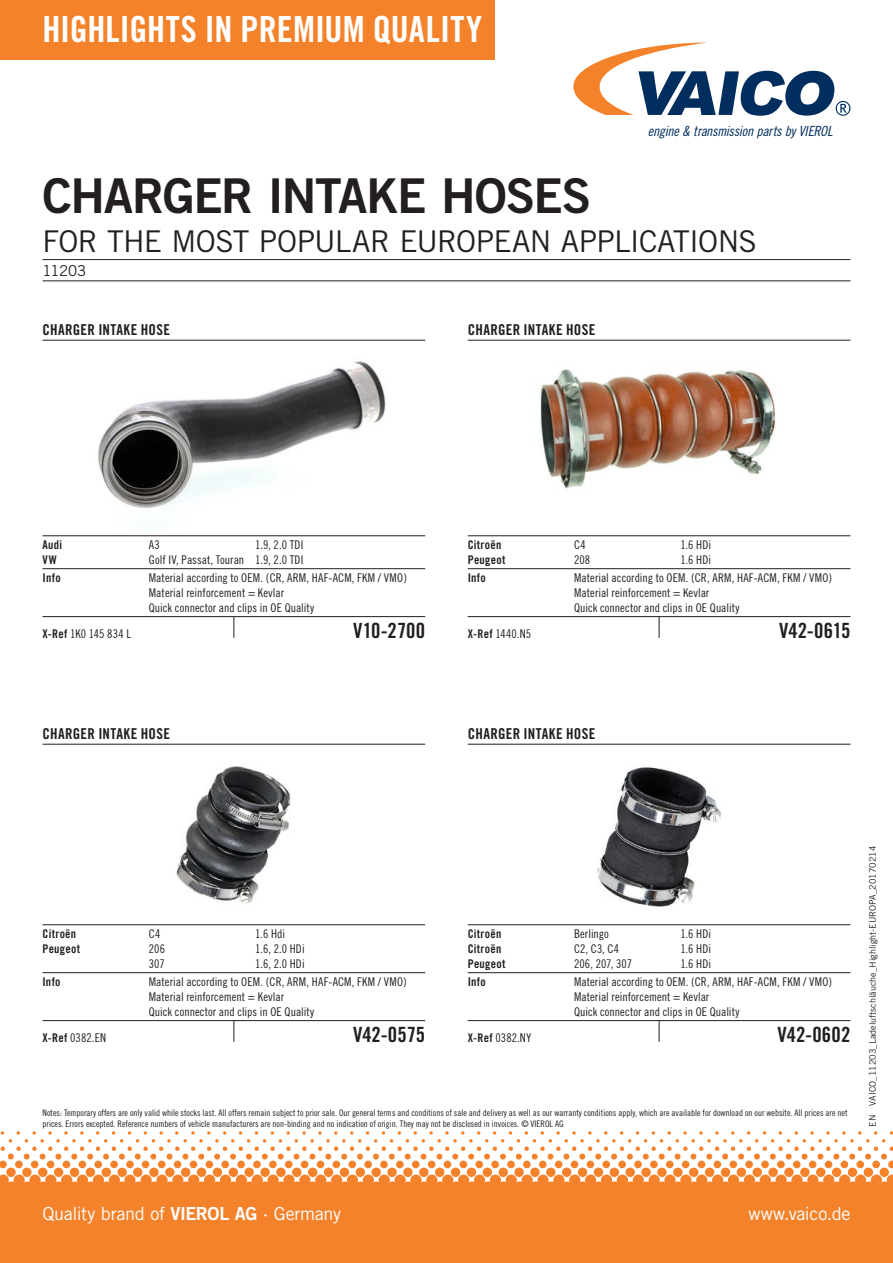
<style>
.page{position:relative;width:893px;height:1263px;background:#fff}
.page>*{position:absolute;margin:0;border:0;box-sizing:border-box;transform-origin:0 0}
.t1{font:48px "Trade Gothic Bold Two";letter-spacing:-.025em;color:#231f20}
.t2{font:36px "Trade Gothic Bold Cond Twenty";letter-spacing:.005em;color:#fff}
.t3{font:30px "Trade Gothic";letter-spacing:-.025em;color:#231f20}
.t4{font:21px "Trade Gothic Bold Cond Twenty";color:#231f20}
.t5{font:18px "Trade Gothic";letter-spacing:-.02em;color:#fff}
.t6{font:15px "Trade Gothic Bold Cond Twenty";letter-spacing:.02em;color:#231f20}
.t7{font:15px "Trade Gothic";letter-spacing:-.025em;color:#231f20}
.t8{font:14.1px "Trade Gothic Cond Eighteen Obl";letter-spacing:-.02em;color:#002e5e}
.t9{font:12px/15px "Trade Gothic Cond Eighteen";letter-spacing:.005em;color:#231f20}
.t10{font:12px "Trade Gothic Bold Cond Twenty";letter-spacing:.025em;color:#231f20}
.t11{font:9px/10.8px "Trade Gothic Cond Eighteen";color:#231f20}
.t12{font:9px "Trade Gothic";color:#231f20}
.s1{font-family:"Trade Gothic Bold Cond Twenty"}
.s2{font-family:"Trade Gothic Bold Two"}
</style>
<div class="page">
<svg style="left:0;top:1131px;width:893px;height:54px"></svg>
<div style="left:0;top:1185px;width:893px;height:78px;background:#f4822b"></div>
<svg style="left:573px;top:43px;width:277px;height:73px"></svg>
<img style="left:43px;top:339px;width:382px;height:169px">
<img style="left:90px;top:766px;width:288px;height:160px">
<img style="left:500px;top:339px;width:318px;height:150px">
<img style="left:509px;top:767px;width:300px;height:159px">
<div style="left:0;top:0;width:495px;height:59px;background:#f4822b"></div>
<hr style="left:43px;top:259px;width:807px;height:1px;background:#231f20">
<hr style="left:43px;top:281px;width:807px;height:1px;background:#231f20">
<hr style="left:43px;top:340px;width:382px;height:1px;background:#231f20">
<hr style="left:43px;top:744px;width:382px;height:1px;background:#231f20">
<hr style="left:468px;top:340px;width:382px;height:1px;background:#231f20">
<hr style="left:468px;top:744px;width:382px;height:1px;background:#231f20">
<hr style="left:43px;top:535px;width:191px;height:1px;background:#231f20">
<hr style="left:234px;top:535px;width:191px;height:1px;background:#231f20">
<hr style="left:43px;top:568px;width:191px;height:1px;background:#231f20">
<hr style="left:234px;top:568px;width:191px;height:1px;background:#231f20">
<hr style="left:43px;top:616px;width:191px;height:1px;background:#231f20">
<hr style="left:234px;top:616px;width:191px;height:1px;background:#231f20">
<svg style="left:234px;top:617px;width:1px;height:21px"></svg>
<hr style="left:43px;top:924px;width:191px;height:1px;background:#231f20">
<hr style="left:234px;top:924px;width:191px;height:1px;background:#231f20">
<hr style="left:43px;top:972px;width:191px;height:1px;background:#231f20">
<hr style="left:234px;top:972px;width:191px;height:1px;background:#231f20">
<hr style="left:43px;top:1020px;width:191px;height:1px;background:#231f20">
<hr style="left:234px;top:1020px;width:191px;height:1px;background:#231f20">
<svg style="left:234px;top:1021px;width:1px;height:21px"></svg>
<hr style="left:468px;top:535px;width:191px;height:1px;background:#231f20">
<hr style="left:659px;top:535px;width:191px;height:1px;background:#231f20">
<hr style="left:468px;top:568px;width:191px;height:1px;background:#231f20">
<hr style="left:659px;top:568px;width:191px;height:1px;background:#231f20">
<hr style="left:468px;top:616px;width:191px;height:1px;background:#231f20">
<hr style="left:659px;top:616px;width:191px;height:1px;background:#231f20">
<svg style="left:659px;top:617px;width:1px;height:21px"></svg>
<hr style="left:468px;top:924px;width:191px;height:1px;background:#231f20">
<hr style="left:659px;top:924px;width:191px;height:1px;background:#231f20">
<hr style="left:468px;top:972px;width:191px;height:1px;background:#231f20">
<hr style="left:659px;top:972px;width:191px;height:1px;background:#231f20">
<hr style="left:468px;top:1020px;width:191px;height:1px;background:#231f20">
<hr style="left:659px;top:1020px;width:191px;height:1px;background:#231f20">
<svg style="left:659px;top:1021px;width:1px;height:21px"></svg>
<h2 class="t2" style="left:43px;top:8px;width:441px">HIGHLIGHTS IN PREMIUM QUALITY</h2>
<p class="t8" style="left:648px;top:122px;width:186px">engine &amp; transmission parts by VIEROL</p>
<h1 class="t1" style="left:43px;top:166px;width:550px">CHARGER INTAKE HOSES</h1>
<h3 class="t3" style="left:43px;top:223px;width:716px">FOR THE MOST POPULAR EUROPEAN APPLICATIONS</h3>
<p class="t7" style="left:43px;top:262px;width:45px">11203</p>
<p class="t6" style="left:43px;top:321px;width:129px">CHARGER INTAKE HOSE</p>
<p class="t6" style="left:468px;top:321px;width:129px">CHARGER INTAKE HOSE</p>
<p class="t10" style="left:43px;top:538px;width:21px">Audi</p>
<p class="t9" style="left:149px;top:537px;width:12px">A3</p>
<p class="t9" style="left:255px;top:537px;width:50px">1.9, 2.0 TDI</p>
<p class="t10" style="left:43px;top:553px;width:16px">VW</p>
<p class="t9" style="left:149px;top:552px;width:156px">Golf IV, Passat, Touran 1.9, 2.0 TDI</p>
<p class="t10" style="left:43px;top:571px;width:20px">Info</p>
<p class="t9" style="left:149px;top:570px;width:260px">Material according to OEM. (CR, ARM, HAF-ACM, FKM / VMO)<br>Material reinforcement = Kevlar<br>Quick connector and clips in OE Quality</p>
<p class="t9" style="left:43px;top:626px;width:90px"><span class="s1">X-Ref</span> 1K0 145 834 L</p>
<h3 class="t4" style="left:353px;top:618px;width:73px">V10-2700</h3>
<p class="t6" style="left:43px;top:725px;width:129px">CHARGER INTAKE HOSE</p>
<p class="t10" style="left:468px;top:538px;width:35px">Citroën</p>
<p class="t9" style="left:574px;top:537px;width:13px">C4</p>
<p class="t9" style="left:680px;top:537px;width:32px">1.6 HDi</p>
<p class="t10" style="left:468px;top:553px;width:39px">Peugeot</p>
<p class="t9" style="left:574px;top:552px;width:18px">208</p>
<p class="t9" style="left:680px;top:552px;width:32px">1.6 HDi</p>
<p class="t10" style="left:468px;top:571px;width:20px">Info</p>
<p class="t9" style="left:574px;top:570px;width:260px">Material according to OEM. (CR, ARM, HAF-ACM, FKM / VMO)<br>Material reinforcement = Kevlar<br>Quick connector and clips in OE Quality</p>
<p class="t9" style="left:468px;top:626px;width:65px"><span class="s1">X-Ref</span> 1440.N5</p>
<h3 class="t4" style="left:779px;top:618px;width:73px">V42-0615</h3>
<p class="t6" style="left:468px;top:725px;width:129px">CHARGER INTAKE HOSE</p>
<p class="t10" style="left:43px;top:927px;width:35px">Citroën</p>
<p class="t9" style="left:149px;top:926px;width:13px">C4</p>
<p class="t9" style="left:255px;top:926px;width:31px">1.6 Hdi</p>
<p class="t10" style="left:43px;top:942px;width:39px">Peugeot</p>
<p class="t9" style="left:149px;top:941px;width:18px">206</p>
<p class="t9" style="left:255px;top:941px;width:51px">1.6, 2.0 HDi</p>
<p class="t9" style="left:149px;top:956px;width:17px">307</p>
<p class="t9" style="left:255px;top:956px;width:51px">1.6, 2.0 HDi</p>
<p class="t10" style="left:42px;top:975px;width:20px">Info</p>
<p class="t9" style="left:149px;top:974px;width:260px">Material according to OEM. (CR, ARM, HAF-ACM, FKM / VMO)<br>Material reinforcement = Kevlar<br>Quick connector and clips in OE Quality</p>
<p class="t9" style="left:42px;top:1030px;width:65px"><span class="s1">X-Ref</span> 0382.EN</p>
<h3 class="t4" style="left:353px;top:1021px;width:74px">V42-0575</h3>
<p class="t10" style="left:468px;top:927px;width:35px">Citroën</p>
<p class="t9" style="left:574px;top:926px;width:36px">Berlingo</p>
<p class="t9" style="left:680px;top:926px;width:32px">1.6 HDi</p>
<p class="t10" style="left:468px;top:942px;width:35px">Citroën</p>
<p class="t9" style="left:574px;top:941px;width:47px">C2, C3, C4</p>
<p class="t9" style="left:680px;top:941px;width:32px">1.6 HDi</p>
<p class="t10" style="left:468px;top:957px;width:39px">Peugeot</p>
<p class="t9" style="left:574px;top:956px;width:60px">206, 207, 307</p>
<p class="t9" style="left:680px;top:956px;width:32px">1.6 HDi</p>
<p class="t10" style="left:468px;top:975px;width:20px">Info</p>
<p class="t9" style="left:574px;top:974px;width:260px">Material according to OEM. (CR, ARM, HAF-ACM, FKM / VMO)<br>Material reinforcement = Kevlar<br>Quick connector and clips in OE Quality</p>
<p class="t9" style="left:468px;top:1030px;width:65px"><span class="s1">X-Ref</span> 0382.NY</p>
<h3 class="t4" style="left:777px;top:1021px;width:75px">V42-0602</h3>
<p class="t11" style="left:43px;top:1107px;width:806px">Notes: Temporary offers are only valid while stocks last. All offers remain subject to prior sale. Our general terms and conditions of sale and delivery as well as our warranty conditions apply, which are available for download on our website. All prices are net prices. Errors excepted. Reference numbers of vehicle manufacturers are non-binding and no indication of origin. They may not be disclosed in invoices. © VIEROL AG</p>
<p class="t12" style="left:867px;top:1106px;width:261px;rotate:-90deg">VAICO_11203_Ladeluftschläuche_Highlight-EUROPA_20170214</p>
<p class="t12" style="left:867px;top:1127px;width:14px;rotate:-90deg">EN</p>
<h3 class="t5" style="left:43px;top:1203px;width:300px">Quality brand of <span class="s2">VIEROL AG</span> · Germany</h3>
<h3 class="t5" style="left:748px;top:1203px;width:104px">www.vaico.de</h3>
</div>
